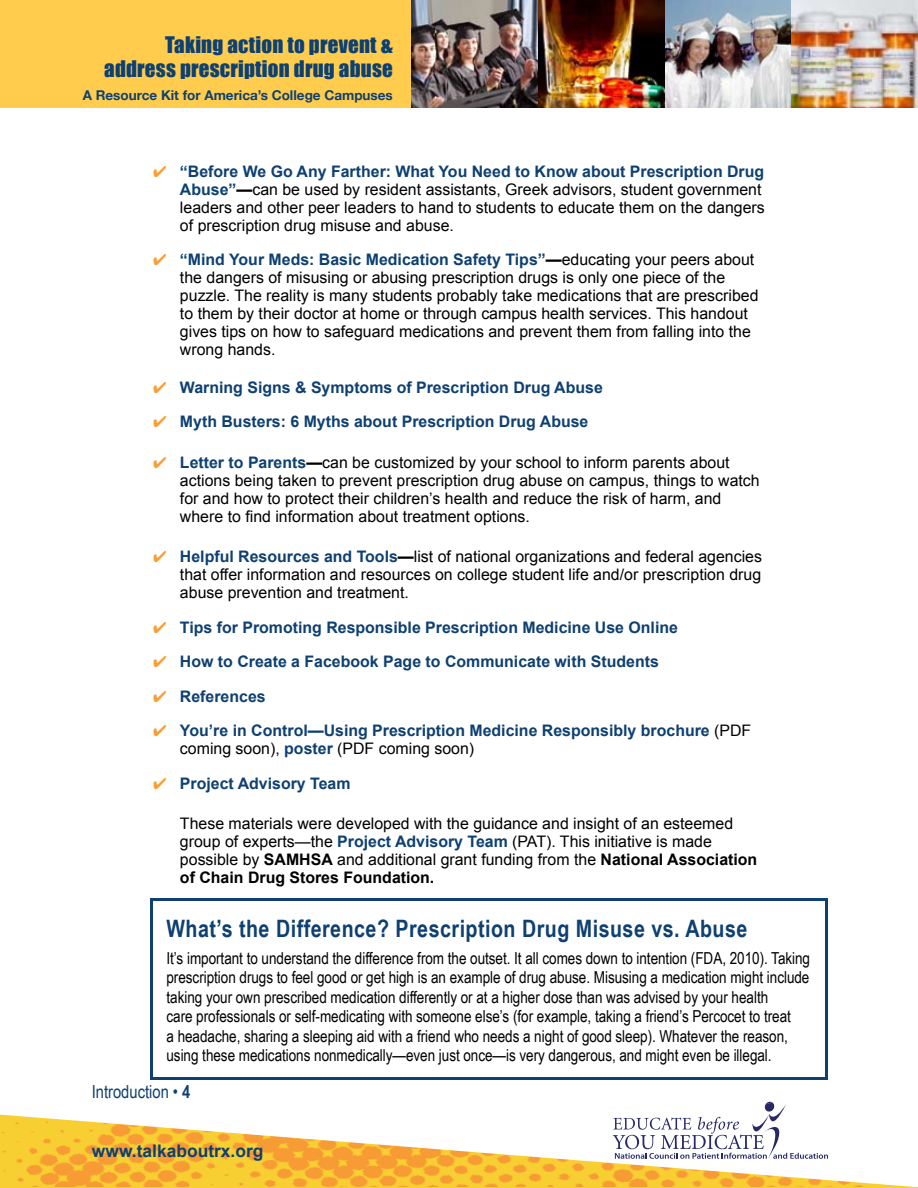
<style>
.page{position:relative;width:918px;height:1188px;background:#fff}
.page>*{position:absolute;margin:0;border:0;box-sizing:border-box;transform-origin:0 0}
.t1{font:700 24px "Arial Narrow";letter-spacing:.02em;color:#0e4071}
.t2{font:21px/24px "Impact";letter-spacing:.01em;color:#0e4071;text-align:right}
.t3{font:18px "Arial Narrow";color:#0e4071}
.t4{font:700 17.4px "Arial";color:#0e4071}
.t5{font:16.5px/19.5px "Arial Narrow";letter-spacing:-.005em;color:#000}
.t6{font:15.9px/18px "Arial";color:#000}
.t7{font:700 15.9px/18px "Arial";color:#0e4071}
.t8{font:700 13.5px "Helvetica Neue";color:#0e4071}
.s1{color:#f99e37}
.s2{font-weight:700;color:#0e4071}
.s3{font-weight:700}
.s4{font-weight:400;color:#000}
</style>
<div class="page">
<img style="left:0;top:1115px;width:913px;height:73px">
<div style="left:0;top:0;width:918px;height:108px;background:#ffcc4e"></div>
<img style="left:412px;top:0;width:506px;height:108px">
<svg style="left:613px;top:1101px;width:215px;height:58px"></svg>
<div style="left:150px;top:898px;width:678px;height:182px;border:3px solid #0e4071"></div>
<h2 class="t2" style="left:104px;top:32px;width:290px">Taking action to prevent &amp; address prescription drug abuse</h2>
<p class="t8" style="left:83px;top:87px;width:312px">A Resource Kit for America’s College Campuses</p>
<p class="t6" style="left:180px;top:162px;width:586px;text-indent:-27px"><span class="s1">✔</span> <span class="s2">“Before We Go Any Farther: What You Need to Know about Prescription Drug Abuse”</span><span class="s3">—</span>can be used by resident assistants, Greek advisors, student government leaders and other peer leaders to hand to students to educate them on the dangers of prescription drug misuse and abuse.</p>
<p class="t6" style="left:180px;top:251px;width:580px;text-indent:-27px"><span class="s1">✔</span> <span class="s2">“Mind Your Meds: Basic Medication Safety Tips”</span><span class="s3">—</span>educating your peers about the dangers of misusing or abusing prescription drugs is only one piece of the puzzle. The reality is many students probably take medications that are prescribed to them by their doctor at home or through campus health services. This handout gives tips on how to safeguard medications and prevent them from falling into the wrong hands.</p>
<p class="t7" style="left:153px;top:378px;width:451px"><span class="s1">✔</span> Warning Signs &amp; Symptoms of Prescription Drug Abuse</p>
<p class="t7" style="left:153px;top:413px;width:437px"><span class="s1">✔</span> Myth Busters: 6 Myths about Prescription Drug Abuse</p>
<p class="t6" style="left:180px;top:453px;width:581px;text-indent:-27px"><span class="s1">✔</span> <span class="s2">Letter to Parents</span><span class="s3">—</span>can be customized by your school to inform parents about actions being taken to prevent prescription drug abuse on campus, things to watch for and how to protect their children’s health and reduce the risk of harm, and where to find information about treatment options.</p>
<p class="t6" style="left:180px;top:548px;width:584px;text-align:justify;text-indent:-27px"><span class="s1">✔</span> <span class="s2">Helpful Resources and Tools</span><span class="s3">—</span>list of national organizations and federal agencies that offer information and resources on college student life and/or prescription drug abuse prevention and treatment.</p>
<p class="t7" style="left:153px;top:618px;width:527px"><span class="s1">✔</span> Tips for Promoting Responsible Prescription Medicine Use Online</p>
<p class="t7" style="left:153px;top:653px;width:507px"><span class="s1">✔</span> How to Create a Facebook Page to Communicate with Students</p>
<p class="t7" style="left:153px;top:687px;width:114px"><span class="s1">✔</span> References</p>
<p class="t7" style="left:180px;top:722px;width:573px;text-indent:-27px"><span class="s1">✔</span> You’re in Control—Using Prescription Medicine Responsibly brochure <span class="s4">(PDF coming soon),</span> poster <span class="s4">(PDF coming soon)</span></p>
<p class="t7" style="left:153px;top:774px;width:199px"><span class="s1">✔</span> Project Advisory Team</p>
<p class="t6" style="left:180px;top:815px;width:579px">These materials were developed with the guidance and insight of an esteemed group of experts—the <span class="s2">Project Advisory Team</span> (PAT). This initiative is made possible by <span class="s3">SAMHSA</span> and additional grant funding from the <span class="s3">National Association of Chain Drug Stores Foundation.</span></p>
<h1 class="t1" style="left:166px;top:915px;width:583px">What’s the Difference? Prescription Drug Misuse vs. Abuse</h1>
<p class="t5" style="left:166px;top:948px;width:645px">It’s important to understand the difference from the outset. It all comes down to intention (FDA, 2010). Taking prescription drugs to feel good or get high is an example of drug abuse. Misusing a medication might include taking your own prescribed medication differently or at a higher dose than was advised by your health<br>care professionals or self-medicating with someone else’s (for example, taking a friend’s Percocet to treat<br>a headache, sharing a sleeping aid with a friend who needs a night of good sleep). Whatever the reason, using these medications nonmedically—even just once—is very dangerous, and might even be illegal.</p>
<p class="t3" style="left:92px;top:1082px;width:100px">Introduction • <span class="s3">4</span></p>
<p class="t4" style="left:92px;top:1141px;width:173px">www.talkaboutrx.org</p>
</div>
